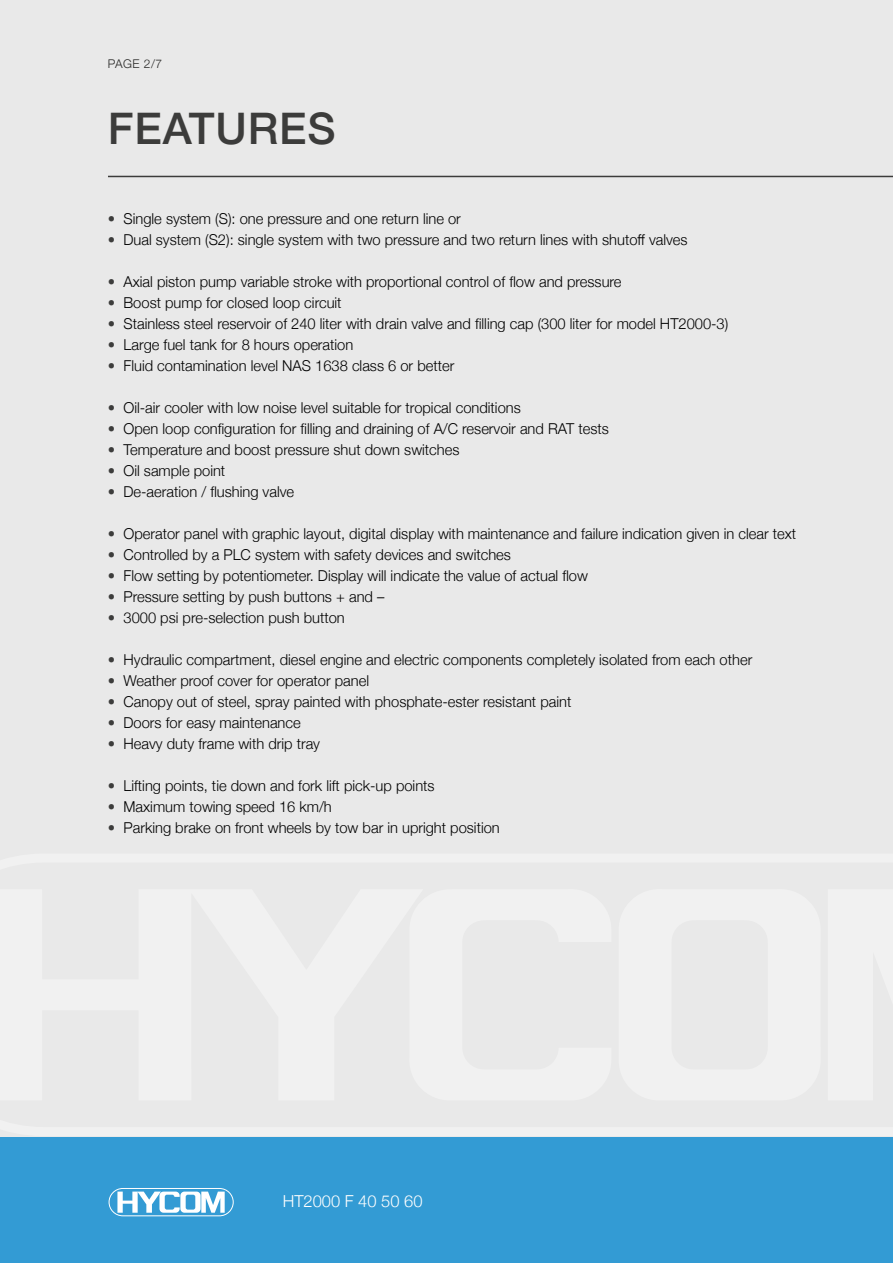
<style>
.page{position:relative;width:893px;height:1263px;background:#fff}
.page>*{position:absolute;margin:0;border:0;box-sizing:border-box;transform-origin:0 0}
.t1{font:500 43.5px "Helvetica Neue";letter-spacing:.02em;color:#3c3c3b}
.t2{font:300 16.5px "Helvetica Neue";color:#fff}
.t3{font:300 15px "Helvetica Neue";color:#000}
.t4{font:300 12px "Helvetica Neue";color:#282827}
.s1{color:#3c3c3b}
</style>
<div class="page">
<div style="left:0;top:0;width:893px;height:1201px;background:#e9e9e9"></div>
<div style="left:0;top:1137px;width:893px;height:126px;background:#339bd4"></div>
<hr style="left:108px;top:176px;width:785px;height:1px;background:#3c3c3b">
<div style="left:109px;top:1188px;width:125px;height:28px;border:1px solid #fff;border-radius:14px"></div>
<svg style="left:117px;top:1191px;width:108px;height:22px"></svg>
<p class="t4" style="left:108px;top:54px;width:56px">PAGE 2/7</p>
<h1 class="t1" style="left:108px;top:94px;width:229px">FEATURES</h1>
<p class="t3" style="left:108px;top:206px;width:354px"><span class="s1">•</span> Single system (S): one pressure and one return line or</p>
<p class="t3" style="left:108px;top:227px;width:581px"><span class="s1">•</span> Dual system (S2): single system with two pressure and two return lines with shutoff valves</p>
<p class="t3" style="left:108px;top:269px;width:515px"><span class="s1">•</span> Axial piston pump variable stroke with proportional control of flow and pressure</p>
<p class="t3" style="left:108px;top:290px;width:235px"><span class="s1">•</span> Boost pump for closed loop circuit</p>
<p class="t3" style="left:108px;top:311px;width:622px"><span class="s1">•</span> Stainless steel reservoir of 240 liter with drain valve and filling cap (300 liter for model HT2000-3)</p>
<p class="t3" style="left:108px;top:332px;width:247px"><span class="s1">•</span> Large fuel tank for 8 hours operation</p>
<p class="t3" style="left:108px;top:353px;width:348px"><span class="s1">•</span> Fluid contamination level NAS 1638 class 6 or better</p>
<p class="t3" style="left:108px;top:395px;width:414px"><span class="s1">•</span> Oil-air cooler with low noise level suitable for tropical conditions</p>
<p class="t3" style="left:108px;top:416px;width:502px"><span class="s1">•</span> Open loop configuration for filling and draining of A/C reservoir and RAT tests</p>
<p class="t3" style="left:108px;top:437px;width:353px"><span class="s1">•</span> Temperature and boost pressure shut down switches</p>
<p class="t3" style="left:108px;top:458px;width:119px"><span class="s1">•</span> Oil sample point</p>
<p class="t3" style="left:108px;top:479px;width:188px"><span class="s1">•</span> De-aeration / flushing valve</p>
<p class="t3" style="left:108px;top:521px;width:690px"><span class="s1">•</span> Operator panel with graphic layout, digital display with maintenance and failure indication given in clear text</p>
<p class="t3" style="left:108px;top:542px;width:404px"><span class="s1">•</span> Controlled by a PLC system with safety devices and switches</p>
<p class="t3" style="left:108px;top:563px;width:482px"><span class="s1">•</span> Flow setting by potentiometer. Display will indicate the value of actual flow</p>
<p class="t3" style="left:108px;top:584px;width:278px"><span class="s1">•</span> Pressure setting by push buttons + and –</p>
<p class="t3" style="left:108px;top:605px;width:238px"><span class="s1">•</span> 3000 psi pre-selection push button</p>
<p class="t3" style="left:108px;top:647px;width:646px"><span class="s1">•</span> Hydraulic compartment, diesel engine and electric components completely isolated from each other</p>
<p class="t3" style="left:108px;top:668px;width:263px"><span class="s1">•</span> Weather proof cover for operator panel</p>
<p class="t3" style="left:108px;top:689px;width:465px"><span class="s1">•</span> Canopy out of steel, spray painted with phosphate-ester resistant paint</p>
<p class="t3" style="left:108px;top:710px;width:194px"><span class="s1">•</span> Doors for easy maintenance</p>
<p class="t3" style="left:108px;top:731px;width:214px"><span class="s1">•</span> Heavy duty frame with drip tray</p>
<p class="t3" style="left:108px;top:773px;width:328px"><span class="s1">•</span> Lifting points, tie down and fork lift pick-up points</p>
<p class="t3" style="left:108px;top:794px;width:225px"><span class="s1">•</span> Maximum towing speed 16 km/h</p>
<p class="t3" style="left:108px;top:815px;width:393px"><span class="s1">•</span> Parking brake on front wheels by tow bar in upright position</p>
<p class="t2" style="left:283px;top:1187px;width:141px">HT2000 F 40 50 60</p>
</div>
